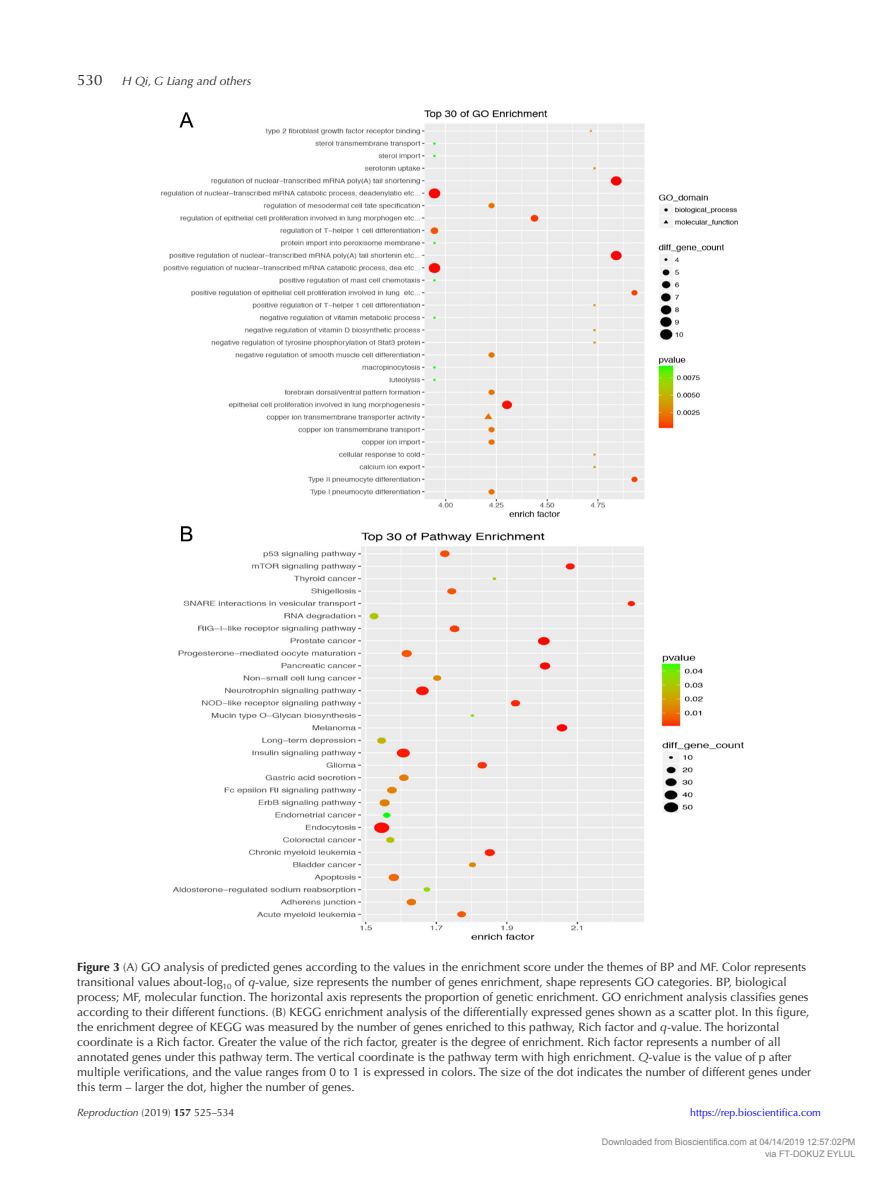
<style>
.page{position:relative;width:893px;height:1187px;background:#fff}
.page>*{position:absolute;margin:0;border:0;box-sizing:border-box;transform-origin:0 0}
.t1{font:15px "Optima LT Std";color:#231f20}
.FC{font:12px/15px "Optima LT Std";color:#231f20}
.t2{font:italic 12px "Optima LT Std";color:#231f20}
.t3{font:10.5px "Optima LT Std";color:#00f}
.t4{font:10.5px "Optima LT Std";color:#231f20}
.t5{font:9px/12px "Arial";color:#808080;text-align:right}
.s1{font-weight:700}
.s2{font-style:italic}
</style>
<div class="page">
<img style="left:161px;top:110px;width:583px;height:830px">
<p class="t1" style="left:77px;top:71px;width:27px">530</p>
<p class="t2" style="left:122px;top:74px;width:131px">H Qi, G Liang and others</p>
<p class="FC" style="left:77px;top:959px;width:735px"><span class="s1">Figure 3</span> (A) GO analysis of predicted genes according to the values in the enrichment score under the themes of BP and MF. Color represents transitional values about-log<sub>10</sub> of <span class="s2">q</span>-value, size represents the number of genes enrichment, shape represents GO categories. BP, biological process; MF, molecular function. The horizontal axis represents the proportion of genetic enrichment. GO enrichment analysis classifies genes according to their different functions. (B) KEGG enrichment analysis of the differentially expressed genes shown as a scatter plot. In this figure, the enrichment degree of KEGG was measured by the number of genes enriched to this pathway, Rich factor and <span class="s2">q</span>-value. The horizontal coordinate is a Rich factor. Greater the value of the rich factor, greater is the degree of enrichment. Rich factor represents a number of all annotated genes under this pathway term. The vertical coordinate is the pathway term with high enrichment. <span class="s2">Q</span>-value is the value of p after multiple verifications, and the value ranges from 0 to 1 is expressed in colors. The size of the dot indicates the number of different genes under this term – larger the dot, higher the number of genes.</p>
<p class="t4" style="left:77px;top:1105px;width:159px"><span class="s2">Reproduction</span> (2019) <span class="s1">157</span> 525–534</p>
<p class="t3" style="left:690px;top:1105px;width:132px">https://rep.bioscientifica.com</p>
<p class="t5" style="left:602px;top:1136px;width:255px">Downloaded from Bioscientifica.com at 04/14/2019 12:57:02PM via FT-DOKUZ EYLUL</p>
</div>
